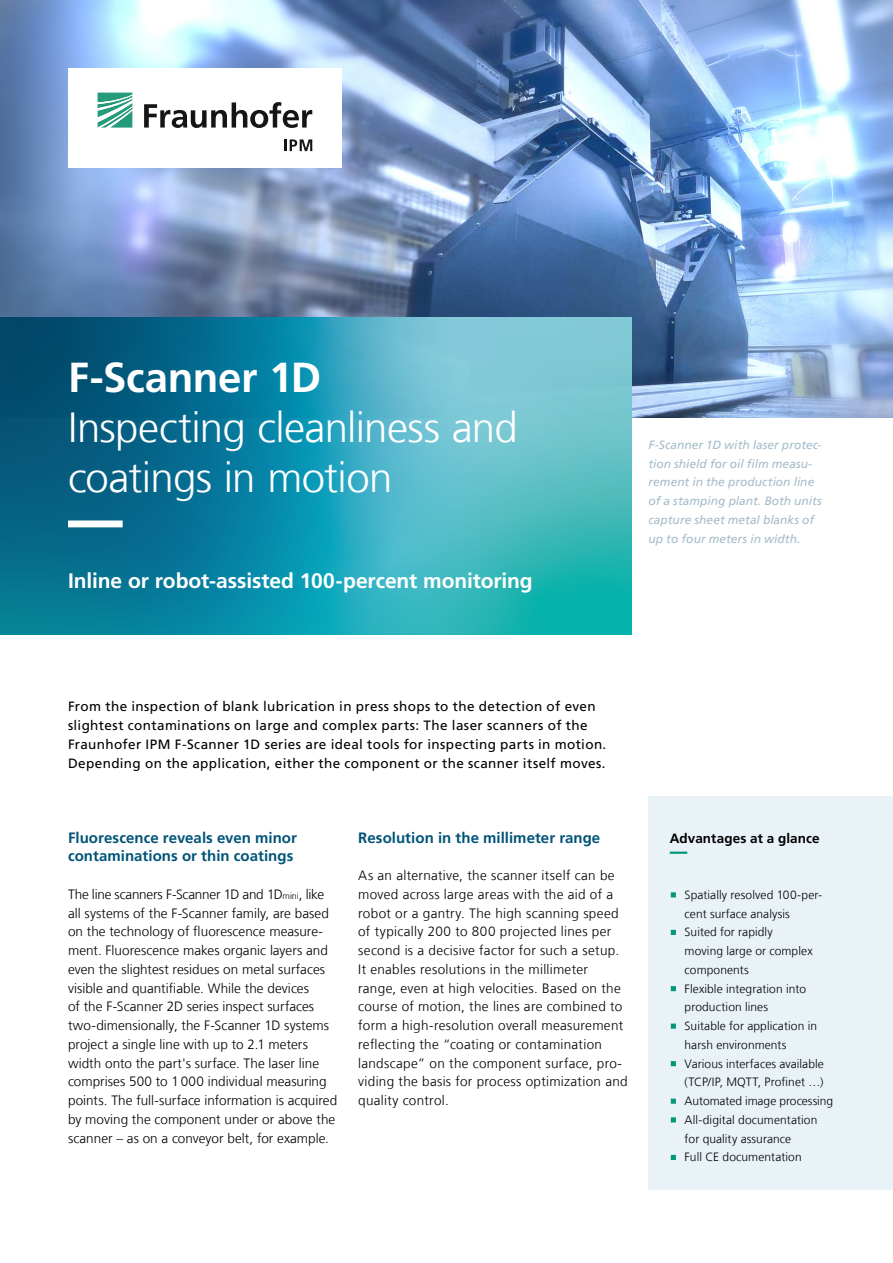
<style>
.page{position:relative;width:893px;height:1263px;background:#fff}
.page>*{position:absolute;margin:0;border:0;box-sizing:border-box;transform-origin:0 0}
.t1{font:300 42px/50.4px "Frutiger LT Com";letter-spacing:-.015em;color:#fff}
.t2{font:700 42px "Frutiger LT Com";letter-spacing:-.01em;color:#fff}
.t3{font:700 21px "Frutiger LT Com";letter-spacing:-.005em;color:#fff}
.t4{font:700 15px/18.8px "Frutiger LT Com";letter-spacing:.005em;color:#005478}
.t5{font:300 13.5px/18.8px "Frutiger LT Com";letter-spacing:.01em;color:#000}
.t6{font:13.5px/18.8px "Frutiger LT Com";letter-spacing:.03em;color:#000}
.t7{font:700 13.5px "Frutiger LT Com";letter-spacing:.005em;color:#000}
.t8{font:300 12px/18.8px "Frutiger LT Com";letter-spacing:.005em;color:#000}
.t9{font:italic 12px/18.8px "Frutiger LT Com";color:#a5bcca}
.s1{font-size:9px}
</style>
<div class="page">
<img style="left:0;top:0;width:893px;height:418px">
<img style="left:68px;top:68px;width:273px;height:99px">
<svg style="left:98px;top:93px;width:34px;height:35px"></svg>
<svg style="left:144px;top:102px;width:168px;height:26px"></svg>
<svg style="left:284px;top:139px;width:28px;height:12px"></svg>
<svg style="left:0;top:318px;width:631px;height:316px;background:#2995ab"></svg>
<svg style="left:68px;top:520px;width:521px;height:7px;background:#3ea7ba"></svg>
<div style="left:648px;top:796px;width:245px;height:393px;background:#e9f2f7"></div>
<svg style="left:670px;top:851px;width:18px;height:3px"></svg>
<svg style="left:671px;top:892px;width:5px;height:5px"></svg>
<svg style="left:671px;top:930px;width:5px;height:5px"></svg>
<svg style="left:671px;top:986px;width:5px;height:5px"></svg>
<svg style="left:671px;top:1023px;width:5px;height:6px"></svg>
<svg style="left:671px;top:1061px;width:5px;height:5px"></svg>
<svg style="left:671px;top:1098px;width:5px;height:6px"></svg>
<svg style="left:671px;top:1117px;width:5px;height:5px"></svg>
<svg style="left:671px;top:1155px;width:5px;height:5px"></svg>
<h1 class="t2" style="left:68px;top:352px;width:255px">F-Scanner 1D</h1>
<h1 class="t1" style="left:68px;top:403px;width:451px">Inspecting cleanliness and coatings in motion</h1>
<h2 class="t3" style="left:68px;top:568px;width:466px">Inline or robot-assisted 100-percent monitoring</h2>
<p class="t9" style="left:648px;top:435px;width:175px">F-Scanner 1D with laser protec&shy;tion shield for oil film measu&shy;rement in the production line of a stamping plant. Both units capture sheet metal blanks of up to four meters in width.</p>
<p class="t6" style="left:68px;top:697px;width:540px">From the inspection of blank lubrication in press shops to the detection of even slightest contaminations on large and complex parts: The laser scanners of the Fraunhofer IPM F-Scanner 1D series are ideal tools for inspecting parts in motion.<br>Depending on the application, either the component or the scanner itself moves.</p>
<p class="t4" style="left:68px;top:828px;width:230px">Fluorescence reveals even minor contaminations or thin coatings</p>
<p class="t5" style="left:68px;top:885px;width:271px">The line scanners F-Scanner 1D and 1D<span class="s1">mini</span>, like all systems of the F-Scanner family, are based on the technology of fluorescence measure&shy;ment. Fluorescence makes organic layers and even the slightest residues on metal surfaces visible and quantifiable. While the devices<br>of the F-Scanner 2D series inspect surfaces two-dimensionally, the F-Scanner 1D systems project a single line with up to 2.1 meters width onto the part's surface. The laser line comprises 500 to 1000 individual measuring points. The full-surface information is acquired by moving the component under or above the scanner – as on a conveyor belt, for example.</p>
<p class="t4" style="left:358px;top:828px;width:244px">Resolution in the millimeter range</p>
<p class="t5" style="left:358px;top:866px;width:271px">As an alternative, the scanner itself can be moved across large areas with the aid of a robot or a gantry. The high scanning speed of typically 200 to 800 projected lines per second is a decisive factor for such a setup.<br>It enables resolutions in the millimeter range, even at high velocities. Based on the course of motion, the lines are combined to form a high-resolution overall measurement reflecting the “coating or contamination landscape” on the component surface, pro&shy;viding the basis for process optimization and quality control.</p>
<p class="t7" style="left:670px;top:830px;width:152px">Advantages at a glance</p>
<p class="t8" style="left:685px;top:885px;width:150px">Spatially resolved 100-per&shy;cent surface analysis<br>Suited for rapidly<br>moving large or complex components<br>Flexible integration into production lines<br>Suitable for application in harsh environments<br>Various interfaces available (TCP/IP, MQTT, Profinet …)<br>Automated image processing<br>All-digital documentation for quality assurance<br>Full CE documentation</p>
</div>
